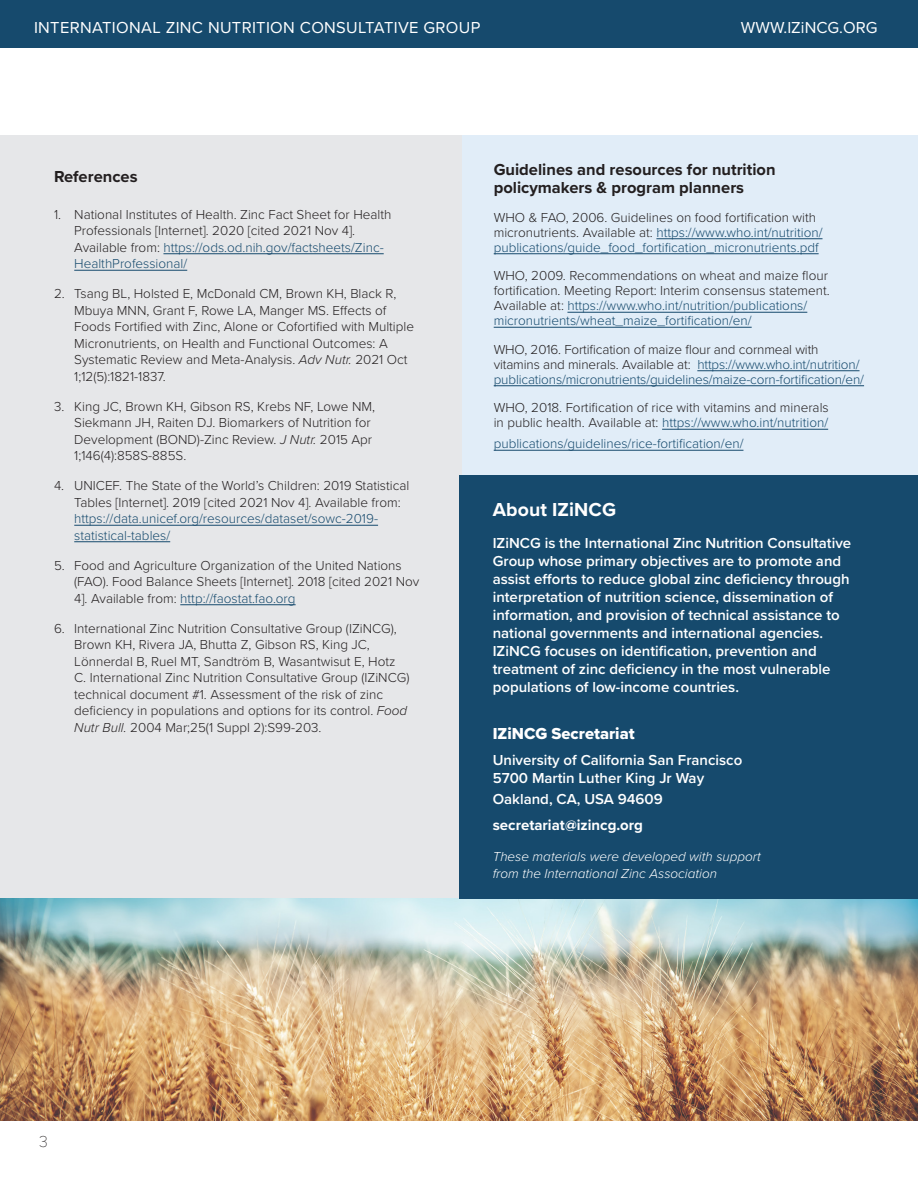
<style>
.page{position:relative;width:918px;height:1188px;background:#fff}
.page>*{position:absolute;margin:0;border:0;box-sizing:border-box;transform-origin:0 0}
.Header_1{font:700 19.5px "Proxima Nova";letter-spacing:.005em;color:#fff}
.Header_2{font:700 16.5px/18px "Proxima Nova";color:#231f20}
.t1{font:16.5px "Proxima Nova";letter-spacing:.02em;color:#fff}
.Figure__Text{font:16.5px "Proxima Nova Extrabld";color:#fff}
.t2{font:16.5px "Proxima Nova";color:#fff}
.t3{font:100 16.5px "Proxima Nova T";color:#231f20}
.Figure__Text-2{font:600 15px/18px "Proxima Nova";color:#fff}
.Figure__Text-3{font:700 15px "Proxima Nova";color:#fff}
.Body_Text{font:300 13.5px/16.5px "Proxima Nova";color:#231f20}
.Body_Text-2{font:300 13.5px/15px "Proxima Nova";color:#164a6d}
.Figure__Text-4{font:italic 300 13.5px/17.2px "Proxima Nova";color:#fff}
.s1{color:#164a6d}
.s2{font-style:italic}
.s3{color:#231f20}
</style>
<div class="page">
<div style="left:0;top:0;width:918px;height:48px;background:#164a6d"></div>
<div style="left:460px;top:135px;width:458px;height:440px;background:#e1edf8"></div>
<hr style="left:656px;top:238px;width:167px;height:1px;background:#164a6d">
<hr style="left:494px;top:253px;width:325px;height:1px;background:#164a6d">
<hr style="left:567px;top:312px;width:240px;height:1px;background:#164a6d">
<hr style="left:494px;top:327px;width:258px;height:1px;background:#164a6d">
<hr style="left:697px;top:370px;width:163px;height:1px;background:#164a6d">
<hr style="left:494px;top:385px;width:370px;height:1px;background:#164a6d">
<hr style="left:662px;top:429px;width:166px;height:1px;background:#164a6d">
<hr style="left:494px;top:450px;width:249px;height:1px;background:#164a6d">
<div style="left:0;top:135px;width:461px;height:845px;background:#e6e7e9"></div>
<hr style="left:163px;top:253px;width:221px;height:1px;background:#164a6d">
<hr style="left:74px;top:270px;width:113px;height:1px;background:#164a6d">
<hr style="left:74px;top:525px;width:304px;height:1px;background:#164a6d">
<hr style="left:74px;top:541px;width:96px;height:1px;background:#164a6d">
<hr style="left:180px;top:604px;width:116px;height:1px;background:#164a6d">
<img style="left:1px;top:899px;width:917px;height:221px">
<div style="left:459px;top:475px;width:459px;height:424px;background:#164a6d"></div>
<p class="t1" style="left:34px;top:16px;width:448px">INTERNATIONAL ZINC NUTRITION CONSULTATIVE GROUP</p>
<p class="t2" style="left:741px;top:16px;width:138px">WWW.IZiNCG.ORG</p>
<p class="Header_2" style="left:54px;top:167px;width:85px">References</p>
<p class="Body_Text" style="left:74px;top:205px;width:319px;text-indent:-20px">1. National Institutes of Health. Zinc Fact Sheet for Health Professionals [Internet]. 2020 [cited 2021 Nov 4].<br>Available from: <span class="s1">https://ods.od.nih.gov/factsheets/Zinc-HealthProfessional/</span></p>
<p class="Body_Text" style="left:74px;top:285px;width:341px;text-indent:-20px">2. Tsang BL, Holsted E, McDonald CM, Brown KH, Black R, Mbuya MNN, Grant F, Rowe LA, Manger MS. Effects of Foods Fortified with Zinc, Alone or Cofortified with Multiple Micronutrients, on Health and Functional Outcomes: A Systematic Review and Meta-Analysis. <span class="s2">Adv Nutr.</span> 2021 Oct 1;12(5):1821-1837.</p>
<p class="Body_Text" style="left:74px;top:397px;width:302px;text-indent:-20px">3. King JC, Brown KH, Gibson RS, Krebs NF, Lowe NM, Siekmann JH, Raiten DJ. Biomarkers of Nutrition for Development (BOND)-Zinc Review. <span class="s2">J Nutr.</span> 2015 Apr 1;146(4):858S-885S.</p>
<p class="Body_Text" style="left:74px;top:477px;width:337px;text-indent:-20px">4. UNICEF. The State of the World’s Children: 2019 Statistical Tables [Internet]. 2019 [cited 2021 Nov 4]. Available from: <span class="s1">https://data.unicef.org/resources/dataset/sowc-2019- statistical-tables/</span></p>
<p class="Body_Text" style="left:74px;top:556px;width:347px;text-indent:-20px">5. Food and Agriculture Organization of the United Nations (FAO). Food Balance Sheets [Internet]. 2018 [cited 2021 Nov<br>4]. Available from: <span class="s1">http://faostat.fao.org</span></p>
<p class="Body_Text" style="left:74px;top:619px;width:337px;text-indent:-20px">6. International Zinc Nutrition Consultative Group (IZiNCG), Brown KH, Rivera JA, Bhutta Z, Gibson RS, King JC, Lönnerdal B, Ruel MT, Sandtröm B, Wasantwisut E, Hotz C. International Zinc Nutrition Consultative Group (IZiNCG) technical document #1. Assessment of the risk of zinc deficiency in populations and options for its control. <span class="s2">Food Nutr Bull.</span> 2004 Mar;25(1 Suppl 2):S99-203.</p>
<p class="Header_2" style="left:494px;top:160px;width:283px">Guidelines and resources for nutrition policymakers &amp; program planners</p>
<p class="Body_Text-2" style="left:494px;top:209px;width:330px"><span class="s3">WHO &amp; FAO, 2006. Guidelines on food fortification with micronutrients. Available at:</span> https://www.who.int/nutrition/ publications/guide_food_fortification_micronutrients.pdf</p>
<p class="Body_Text" style="left:494px;top:267px;width:338px;line-height:15px">WHO, 2009. Recommendations on wheat and maize flour fortification. Meeting Report: Interim consensus statement.<br>Available at: <span class="s1">https://www.who.int/nutrition/publications/ micronutrients/wheat_maize_fortification/en/</span></p>
<p class="Body_Text-2" style="left:494px;top:341px;width:372px"><span class="s3">WHO, 2016. Fortification of maize flour and cornmeal with vitamins and minerals. Available at:</span> https://www.who.int/nutrition/ publications/micronutrients/guidelines/maize-corn-fortification/en/</p>
<p class="Body_Text" style="left:494px;top:399px;width:337px;line-height:15px">WHO, 2018. Fortification of rice with vitamins and minerals in public health. Available at: <span class="s1">https://www.who.int/nutrition/</span></p>
<p class="Body_Text-2" style="left:494px;top:435px;width:251px">publications/guidelines/rice-fortification/en/</p>
<p class="Header_1" style="left:493px;top:495px;width:125px">About IZiNCG</p>
<p class="Figure__Text-2" style="left:493px;top:533px;width:360px">IZiNCG is the International Zinc Nutrition Consultative Group whose primary objectives are to promote and assist efforts to reduce global zinc deficiency through interpretation of nutrition science, dissemination of information, and provision of technical assistance to national governments and international agencies.<br>IZiNCG focuses on identification, prevention and treatment of zinc deficiency in the most vulnerable populations of low-income countries.</p>
<p class="Figure__Text" style="left:493px;top:721px;width:143px">IZiNCG Secretariat</p>
<p class="Figure__Text-2" style="left:493px;top:751px;width:251px">University of California San Francisco</p>
<p class="Figure__Text-2" style="left:493px;top:769px;width:213px">5700 Martin Luther King Jr Way</p>
<p class="Figure__Text-2" style="left:493px;top:790px;width:172px">Oakland, CA, USA 94609</p>
<p class="Figure__Text-3" style="left:493px;top:814px;width:152px">secretariat@izincg.org</p>
<p class="Figure__Text-4" style="left:493px;top:847px;width:270px">These materials were developed with support from the International Zinc Association</p>
<p class="t3" style="left:39px;top:1129px;width:10px">3</p>
</div>
